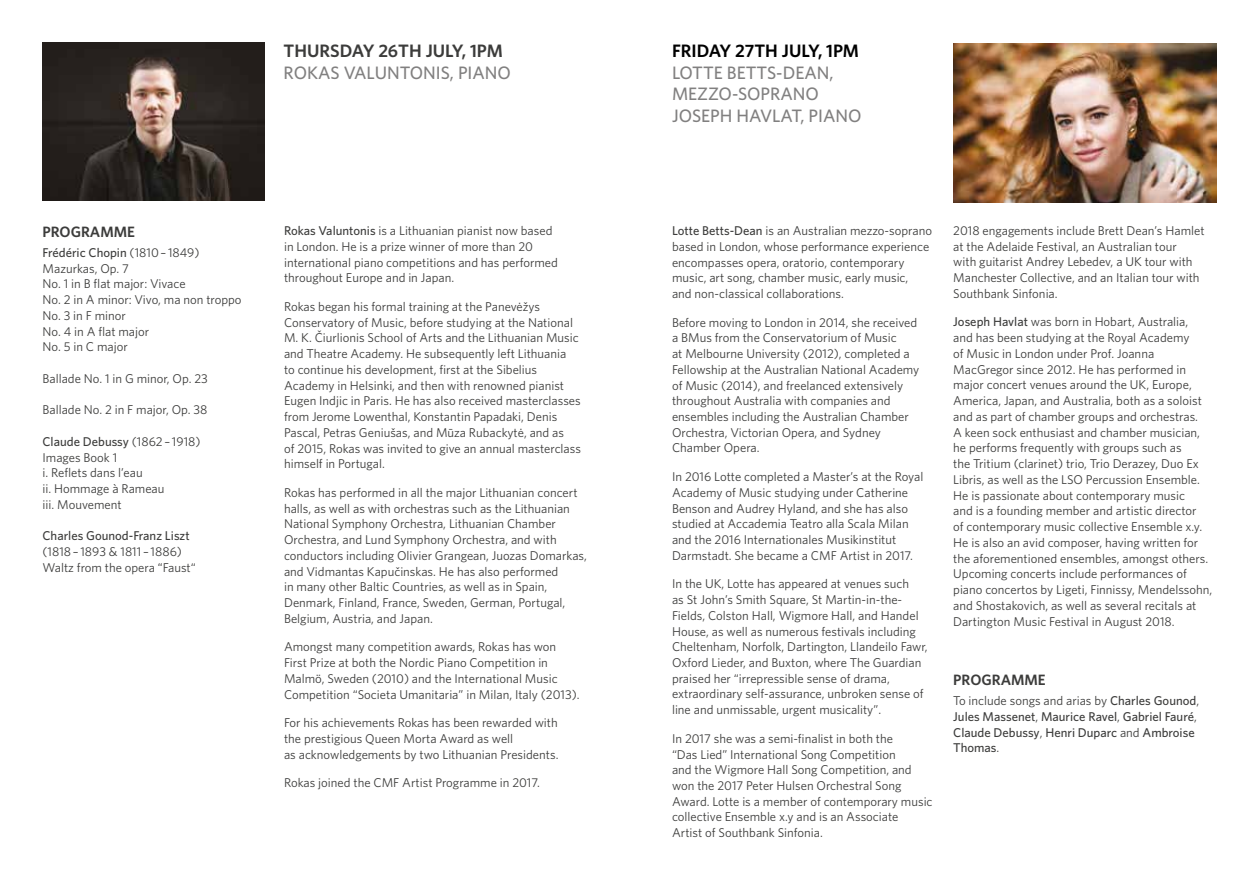
<style>
.page{position:relative;width:1259px;height:893px;background:#fff}
.page>*{position:absolute;margin:0;border:0;box-sizing:border-box;transform-origin:0 0}
.t1{font:500 18px/21.6px "Whitney";color:#818080}
.t2{font:600 18px "Whitney";color:#3c3c3b}
.t3{font:600 18px "Whitney";color:#000}
.t4{font:600 15px "Whitney";color:#3c3c3b}
.t5{font:12.75px/15.8px "Whitney";color:#3c3c3b}
.t6{font:500 12.75px/15.8px "Whitney";color:#3c3c3b}
.s1{font-weight:500}
.s2{font-weight:400}
</style>
<div class="page">
<img style="left:43px;top:43px;width:222px;height:158px">
<img style="left:953px;top:43px;width:263px;height:160px">
<h1 class="t2" style="left:284px;top:39px;width:221px">THURSDAY 26TH JULY, 1PM</h1>
<h1 class="t1" style="left:284px;top:61px;width:229px">ROKAS VALUNTONIS, PIANO</h1>
<p class="t4" style="left:43px;top:222px;width:94px">PROGRAMME</p>
<p class="t5" style="left:43px;top:244px;width:201px"><span class="s1">Frédéric Chopin</span> (1810 – 1849)<br>Mazurkas, Op. 7<br>No. 1 in B flat major: Vivace<br>No. 2 in A minor: Vivo, ma non troppo<br>No. 3 in F minor<br>No. 4 in A flat major<br>No. 5 in C major</p>
<p class="t5" style="left:43px;top:370px;width:167px">Ballade No. 1 in G minor, Op. 23</p>
<p class="t5" style="left:43px;top:402px;width:166px">Ballade No. 2 in F major, Op. 38</p>
<p class="t5" style="left:43px;top:433px;width:159px"><span class="s1">Claude Debussy</span> (1862 – 1918)<br>Images Book 1<br>i. Reflets dans l’eau<br>ii. Hommage à Rameau<br>iii. Mouvement</p>
<p class="t6" style="left:43px;top:528px;width:149px">Charles Gounod-Franz Liszt</p>
<p class="t5" style="left:43px;top:543px;width:155px">(1818 – 1893 &amp; 1811 – 1886)<br>Waltz from the opera “Faust“</p>
<p class="t5" style="left:284px;top:222px;width:275px"><span class="s1">Rokas Valuntonis</span> is a Lithuanian pianist now based in London. He is a prize winner of more than 20 international piano competitions and has performed throughout Europe and in Japan.</p>
<p class="t5" style="left:284px;top:298px;width:298px">Rokas began his formal training at the Panevėžys Conservatory of Music, before studying at the National M. K. Čiurlionis School of Arts and the Lithuanian Music and Theatre Academy. He subsequently left Lithuania<br>to continue his development, first at the Sibelius Academy in Helsinki, and then with renowned pianist Eugen Indjic in Paris. He has also received masterclasses from Jerome Lowenthal, Konstantin Papadaki, Denis Pascal, Petras Geniušas, and Mūza Rubackytė, and as<br>of 2015, Rokas was invited to give an annual masterclass himself in Portugal.</p>
<p class="t5" style="left:284px;top:484px;width:304px">Rokas has performed in all the major Lithuanian concert halls, as well as with orchestras such as the Lithuanian National Symphony Orchestra, Lithuanian Chamber Orchestra, and Lund Symphony Orchestra, and with conductors including Olivier Grangean, Juozas Domarkas, and Vidmantas Kapučinskas. He has also performed<br>in many other Baltic Countries, as well as in Spain, Denmark, Finland, France, Sweden, German, Portugal, Belgium, Austria, and Japan.</p>
<p class="t5" style="left:284px;top:639px;width:297px">Amongst many competition awards, Rokas has won First Prize at both the Nordic Piano Competition in Malmö, Sweden (2010) and the International Music Competition “Societa Umanitaria” in Milan, Italy (2013).</p>
<p class="t5" style="left:284px;top:714px;width:276px">For his achievements Rokas has been rewarded with the prestigious Queen Morta Award as well<br>as acknowledgements by two Lithuanian Presidents.</p>
<p class="t5" style="left:284px;top:774px;width:257px">Rokas joined the CMF Artist Programme in 2017.</p>
<h1 class="t3" style="left:672px;top:39px;width:188px">FRIDAY 27TH JULY, 1PM</h1>
<h1 class="t1" style="left:672px;top:61px;width:191px">LOTTE BETTS-DEAN,<br>MEZZO-SOPRANO<br>JOSEPH HAVLAT, PIANO</h1>
<p class="t5" style="left:672px;top:222px;width:261px"><span class="s1">Lotte Betts-Dean</span> is an Australian mezzo-soprano based in London, whose performance experience encompasses opera, oratorio, contemporary music, art song, chamber music, early music,<br>and non-classical collaborations.</p>
<p class="t5" style="left:672px;top:314px;width:249px">Before moving to London in 2014, she received a BMus from the Conservatorium of Music<br>at Melbourne University (2012), completed a Fellowship at the Australian National Academy of Music (2014), and freelanced extensively throughout Australia with companies and ensembles including the Australian Chamber Orchestra, Victorian Opera, and Sydney Chamber Opera.</p>
<p class="t5" style="left:672px;top:468px;width:253px">In 2016 Lotte completed a Master’s at the Royal Academy of Music studying under Catherine Benson and Audrey Hyland, and she has also studied at Accademia Teatro alla Scala Milan and the 2016 Internationales Musikinstitut Darmstadt. She became a CMF Artist in 2017.</p>
<p class="t5" style="left:672px;top:576px;width:257px">In the UK, Lotte has appeared at venues such<br>as St John’s Smith Square, St Martin-in-the-Fields, Colston Hall, Wigmore Hall, and Handel House, as well as numerous festivals including Cheltenham, Norfolk, Dartington, Llandeilo Fawr, Oxford Lieder, and Buxton, where The Guardian praised her “irrepressible sense of drama, extraordinary self-assurance, unbroken sense of line and unmissable, urgent musicality”.</p>
<p class="t5" style="left:672px;top:730px;width:262px">In 2017 she was a semi-finalist in both the<br>“Das Lied” International Song Competition<br>and the Wigmore Hall Song Competition, and won the 2017 Peter Hulsen Orchestral Song Award. Lotte is a member of contemporary music collective Ensemble x.y and is an Associate<br>Artist of Southbank Sinfonia.</p>
<p class="t5" style="left:953px;top:222px;width:253px">2018 engagements include Brett Dean’s Hamlet at the Adelaide Festival, an Australian tour<br>with guitarist Andrey Lebedev, a UK tour with Manchester Collective, and an Italian tour with Southbank Sinfonia.</p>
<p class="t5" style="left:953px;top:314px;width:261px"><span class="s1">Joseph Havlat</span> was born in Hobart, Australia,<br>and has been studying at the Royal Academy<br>of Music in London under Prof. Joanna MacGregor since 2012. He has performed in major concert venues around the UK, Europe, America, Japan, and Australia, both as a soloist and as part of chamber groups and orchestras.<br>A keen sock enthusiast and chamber musician, he performs frequently with groups such as<br>the Tritium (clarinet) trio, Trio Derazey, Duo Ex Libris, as well as the LSO Percussion Ensemble.<br>He is passionate about contemporary music<br>and is a founding member and artistic director<br>of contemporary music collective Ensemble x.y.<br>He is also an avid composer, having written for the aforementioned ensembles, amongst others.<br>Upcoming concerts include performances of piano concertos by Ligeti, Finnissy, Mendelssohn, and Shostakovich, as well as several recitals at Dartington Music Festival in August 2018.</p>
<p class="t4" style="left:953px;top:670px;width:94px">PROGRAMME</p>
<p class="t6" style="left:953px;top:693px;width:247px"><span class="s2">To include songs and arias by</span> Charles Gounod<span class="s2">, </span>Jules Massenet<span class="s2">,</span> Maurice Ravel<span class="s2">,</span> Gabriel Fauré<span class="s2">, </span>Claude Debussy<span class="s2">,</span> Henri Duparc <span class="s2">and</span> Ambroise Thomas<span class="s2">.</span></p>
</div>
